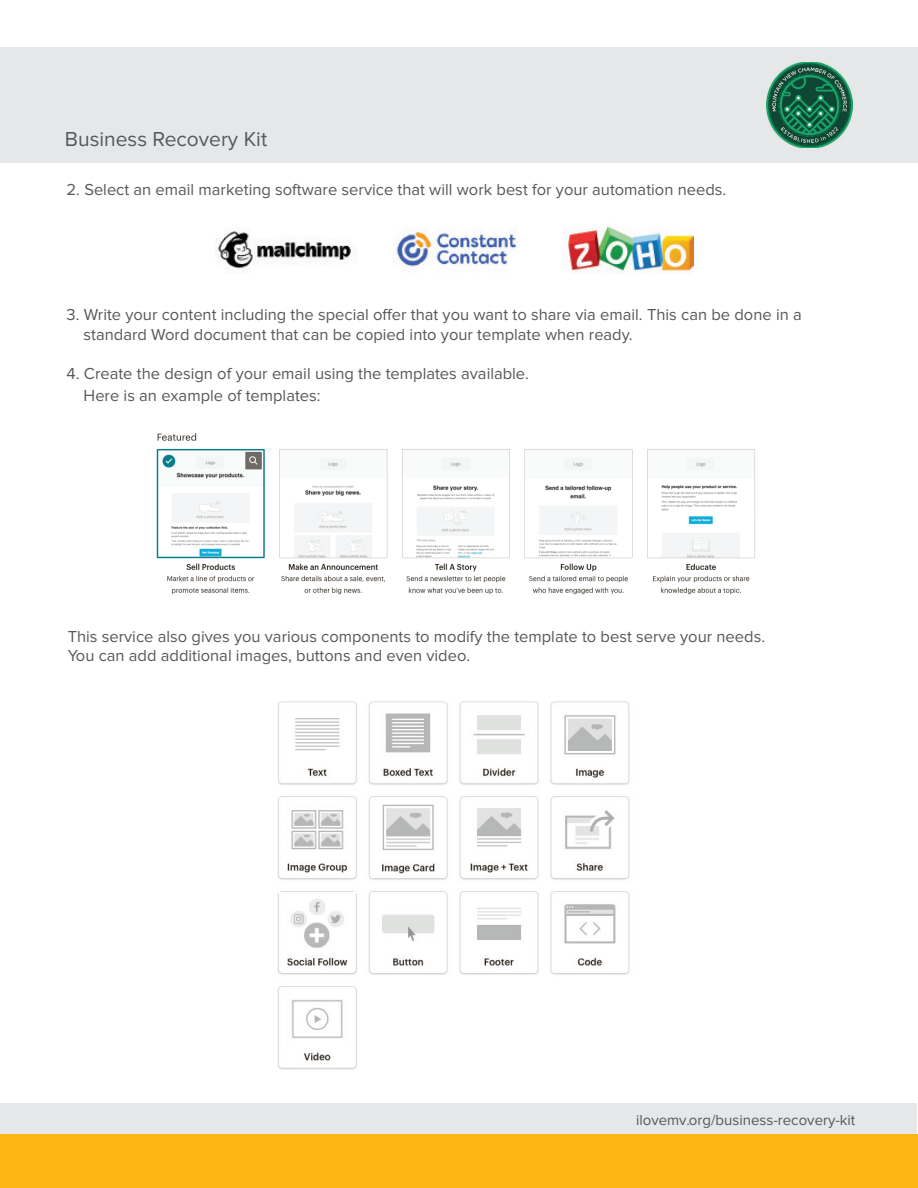
<style>
.page{position:relative;width:918px;height:1188px;background:#fff}
.page>*{position:absolute;margin:0;border:0;box-sizing:border-box;transform-origin:0 0}
.t1{font:21px "Proxima Nova";color:#57585a}
.t2{font:16.5px/19.8px "Proxima Nova";color:#57585a}
.t3{font:15px "Proxima Nova";color:#57585a}
</style>
<div class="page">
<div style="left:0;top:48px;width:918px;height:115px;background:#e6e7e9"></div>
<img style="left:766px;top:62px;width:86px;height:86px">
<div style="left:0;top:1134px;width:918px;height:54px;background:#fcb615"></div>
<div style="left:1px;top:1103px;width:916px;height:31px;background:#e6e7e9"></div>
<img style="left:215px;top:226px;width:478px;height:48px">
<img style="left:156px;top:432px;width:599px;height:163px">
<img style="left:277px;top:701px;width:353px;height:369px">
<p class="t1" style="left:65px;top:127px;width:204px">Business Recovery Kit</p>
<p class="t2" style="left:67px;top:180px;width:661px">2. Select an email marketing software service that will work best for your automation needs.</p>
<p class="t2" style="left:84px;top:305px;width:720px;text-indent:-17px">3. Write your content including the special offer that you want to share via email. This can be done in a standard Word document that can be copied into your template when ready.</p>
<p class="t2" style="left:84px;top:363px;width:447px;line-height:21.6px;text-indent:-17px">4. Create the design of your email using the templates available.<br>Here is an example of templates:</p>
<p class="t2" style="left:68px;top:626px;width:699px">This service also gives you various components to modify the template to best serve your needs.<br>You can add additional images, buttons and even video.</p>
<p class="t3" style="left:636px;top:1112px;width:221px">ilovemv.org/business-recovery-kit</p>
</div>
